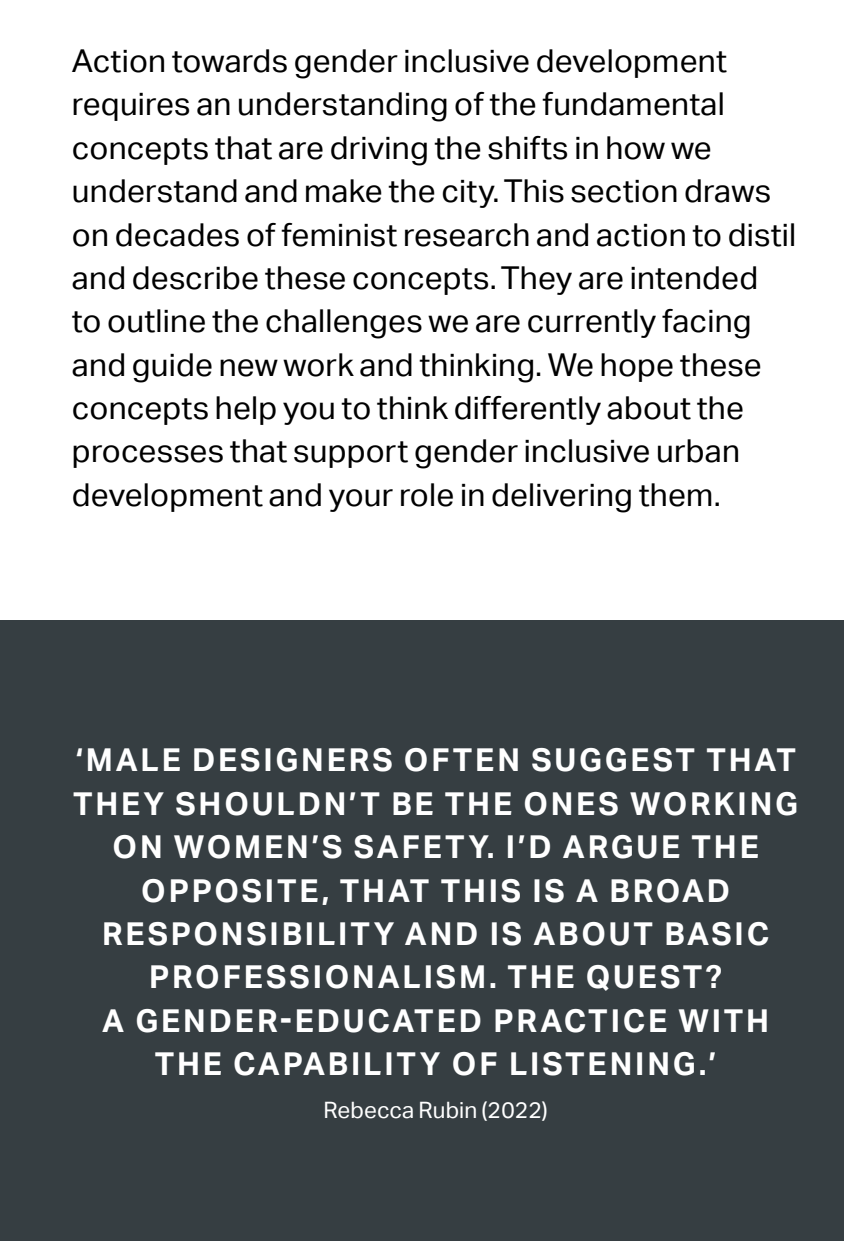
<style>
.page{position:relative;width:844px;height:1241px;background:#fff}
.page>*{position:absolute;margin:0;border:0;box-sizing:border-box;transform-origin:0 0}
.Big_regular{font:31.5px/43.2px "Aktiv Grotesk";letter-spacing:.005em;color:#000}
.pull_out_quotes{font:700 31.5px/43.4px "Aktiv Grotesk";letter-spacing:.09em;color:#fff;text-align:center}
.Big_bold{font:22.57px "Aktiv Grotesk";letter-spacing:.005em;color:#fff}
</style>
<div class="page">
<div style="left:0;top:620px;width:843px;height:620px;background:#363e42"></div>
<p class="Big_regular" style="left:72px;top:40px;width:725px">Action towards gender inclusive development requires an understanding of the fundamental concepts that are driving the shifts in how we understand and make the city. This section draws on decades of feminist research and action to distil and describe these concepts. They are intended<br>to outline the challenges we are currently facing and guide new work and thinking. We hope these concepts help you to think differently about the processes that support gender inclusive urban development and your role in delivering them.</p>
<p class="pull_out_quotes" style="left:73px;top:738px;width:726px">‘MALE DESIGNERS OFTEN SUGGEST THAT<br>THEY SHOULDN’T BE THE ONES WORKING<br>ON WOMEN’S SAFETY. I’D ARGUE THE<br>OPPOSITE, THAT THIS IS A BROAD<br>RESPONSIBILITY AND IS ABOUT BASIC<br>PROFESSIONALISM. THE QUEST?</p>
<p class="pull_out_quotes" style="left:102px;top:998px;width:668px">A GENDER-EDUCATED PRACTICE WITH<br>THE CAPABILITY OF LISTENING.’</p>
<p class="Big_bold" style="left:323px;top:1096px;width:226px">Rebecca Rubin (2022)</p>
</div>
